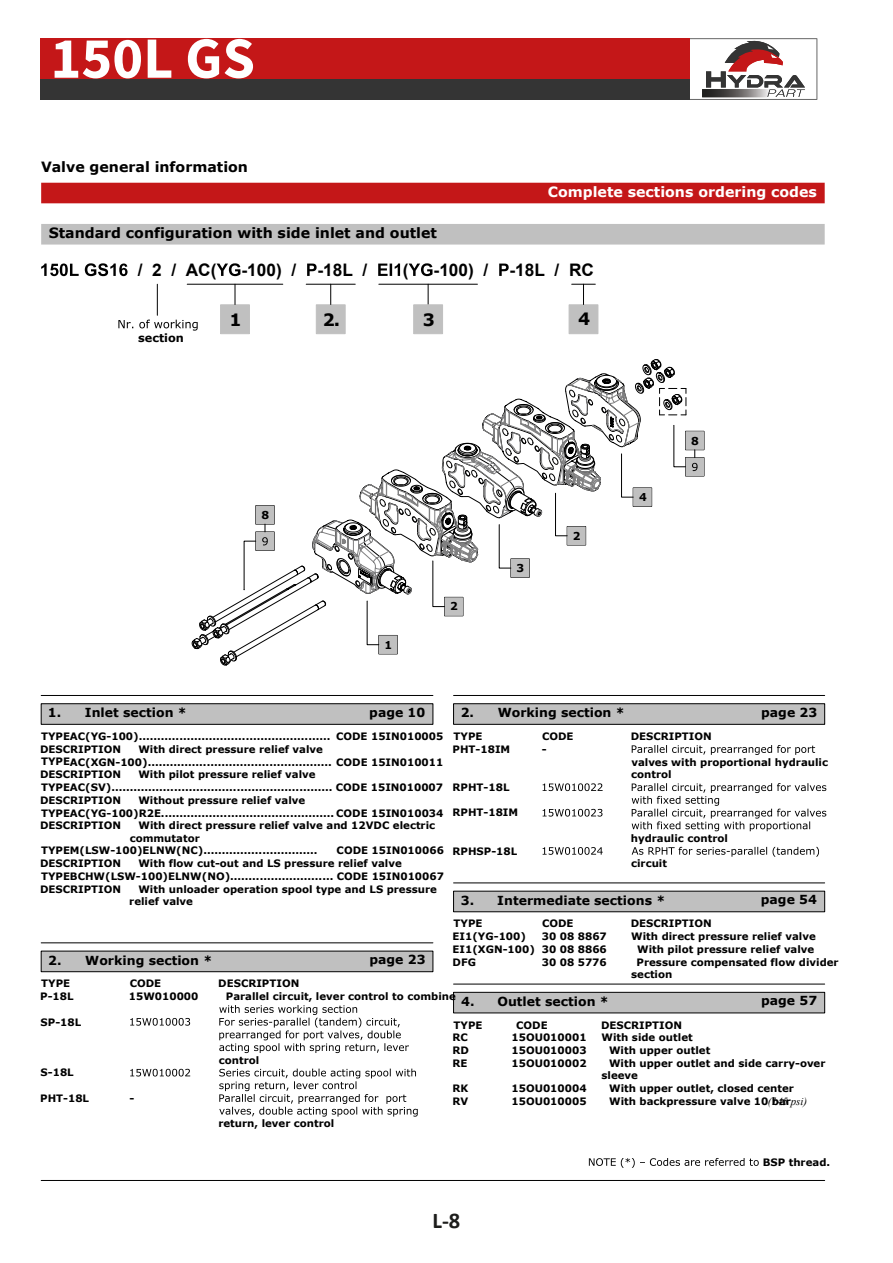
<style>
.page{position:relative;width:893px;height:1263px;background:#fff}
.page>*{position:absolute;margin:0;border:0;box-sizing:border-box;transform-origin:0 0}
.t1{font:700 58.5px "Source Sans Pro";color:#fff}
.t2{font:700 22.5px "Calibri";color:#1d1d1b}
.t3{font:700 17.25px "Arial";color:#000}
.t4{font:700 16.95px "Verdana";color:#000}
.t5{font:700 14.25px "Verdana";color:#000}
.t6{font:700 14.25px "Verdana";color:#fff}
.t7{font:700 12.45px "Verdana";color:#000}
.t8{font:700 11.4px "Verdana";color:#000}
.t9{font:italic 10.95px "Times New Roman";color:#000}
.t10{font:700 10.95px "Verdana";color:#000}
.t11{font:700 10.2px/12.8px "Verdana";color:#000}
.s1{font-size:17.4px}
</style>
<div class="page">
<div style="left:41px;top:183px;width:784px;height:20px;background:#c41718"></div>
<hr style="left:41px;top:1180px;width:784px;height:1px;background:#000">
<svg style="left:41px;top:695px;width:392px;height:30px"></svg>
<svg style="left:453px;top:695px;width:372px;height:30px"></svg>
<div style="left:455px;top:893px;width:368px;height:17px;background:#c0c0c0"></div>
<div style="left:453px;top:891px;width:372px;height:21px;border:1px solid #000"></div>
<hr style="left:453px;top:883px;width:372px;height:1px;background:#000">
<div style="left:455px;top:994px;width:368px;height:17px;background:#c0c0c0"></div>
<div style="left:453px;top:992px;width:372px;height:21px;border:1px solid #000"></div>
<hr style="left:453px;top:984px;width:372px;height:1px;background:#000">
<svg style="left:589px;top:1158px;width:170px;height:10px"></svg>
<svg style="left:632px;top:745px;width:183px;height:10px"></svg>
<svg style="left:542px;top:783px;width:284px;height:48px"></svg>
<svg style="left:542px;top:847px;width:277px;height:10px"></svg>
<div style="left:220px;top:305px;width:30px;height:29px;border:1px solid #c0c0c0"></div>
<div style="left:413px;top:305px;width:30px;height:29px;border:1px solid #c0c0c0"></div>
<svg style="left:221px;top:285px;width:28px;height:49px"></svg>
<svg style="left:414px;top:285px;width:28px;height:49px"></svg>
<svg style="left:316px;top:285px;width:29px;height:49px"></svg>
<hr style="left:187px;top:284px;width:96px;height:1px;background:#000">
<hr style="left:306px;top:284px;width:49px;height:1px;background:#000">
<hr style="left:379px;top:284px;width:98px;height:1px;background:#000">
<svg style="left:41px;top:264px;width:38px;height:12px"></svg>
<svg style="left:85px;top:263px;width:43px;height:13px"></svg>
<svg style="left:216px;top:263px;width:24px;height:13px"></svg>
<svg style="left:307px;top:264px;width:10px;height:12px"></svg>
<svg style="left:378px;top:264px;width:22px;height:12px"></svg>
<svg style="left:409px;top:263px;width:23px;height:13px"></svg>
<svg style="left:499px;top:264px;width:10px;height:12px"></svg>
<svg style="left:118px;top:320px;width:80px;height:11px"></svg>
<hr style="left:157px;top:284px;width:1px;height:31px;background:#000">
<svg style="left:569px;top:284px;width:29px;height:50px"></svg>
<div style="left:41px;top:224px;width:784px;height:21px;background:#c0c0c0"></div>
<svg style="left:41px;top:942px;width:392px;height:30px"></svg>
<svg style="left:130px;top:1005px;width:279px;height:48px"></svg>
<svg style="left:130px;top:1069px;width:288px;height:48px"></svg>
<svg style="left:191px;top:359px;width:513px;height:307px"></svg>
<div style="left:40px;top:38px;width:649px;height:42px;background:#c41718"></div>
<div style="left:40px;top:79px;width:649px;height:21px;background:#343434"></div>
<svg style="left:689px;top:38px;width:128px;height:62px"></svg>
<h1 class="t1" style="left:50px;top:19px;width:206px">150L GS</h1>
<h3 class="t5" style="left:41px;top:157px;width:208px">Valve general information</h3>
<h3 class="t5" style="left:49px;top:223px;width:390px">Standard configuration with side inlet and outlet</h3>
<h3 class="t6" style="left:548px;top:182px;width:271px">Complete sections ordering codes</h3>
<h3 class="t3" style="left:138px;top:259px;width:80px">/ 2 / AC(</h3>
<h3 class="t3" style="left:241px;top:259px;width:127px">-100) / -18L /</h3>
<h3 class="t3" style="left:403px;top:259px;width:7px">(</h3>
<h3 class="t3" style="left:434px;top:259px;width:162px">-100) / -18L / RC</h3>
<p class="t8" style="left:138px;top:331px;width:47px">section</p>
<h3 class="t4" style="left:229px;top:308px;width:14px">1</h3>
<h3 class="t4" style="left:323px;top:309px;width:19px">2<span class="s1">.</span></h3>
<h3 class="t4" style="left:423px;top:309px;width:14px">3</h3>
<h3 class="t4" style="left:578px;top:308px;width:14px">4</h3>
<p class="t10" style="left:261px;top:508px;width:9px">8</p>
<p class="t10" style="left:384px;top:638px;width:9px">1</p>
<p class="t10" style="left:450px;top:599px;width:9px">2</p>
<p class="t10" style="left:517px;top:561px;width:9px">3</p>
<p class="t10" style="left:573px;top:528px;width:9px">2</p>
<p class="t10" style="left:639px;top:490px;width:9px">4</p>
<p class="t7" style="left:48px;top:705px;width:140px">1. Inlet section *</p>
<p class="t7" style="left:461px;top:705px;width:165px">2. Working section *</p>
<p class="t7" style="left:369px;top:704px;width:58px">page 10</p>
<p class="t10" style="left:691px;top:434px;width:9px">8</p>
<p class="t7" style="left:761px;top:704px;width:58px">page 23</p>
<p class="t11" style="left:40px;top:730px;width:405px">TYPE AC(YG-100).................................................... CODE 15IN010005<br>DESCRIPTION</p>
<p class="t11" style="left:40px;top:743px;width:405px;text-indent:98px">With direct pressure relief valve<br>TYPE AC(XGN-100).................................................. CODE 15IN010011<br>DESCRIPTION</p>
<p class="t11" style="left:40px;top:768px;width:404px;text-indent:98px">With pilot pressure relief valve<br>TYPE AC(SV)............................................................ CODE 15IN010007<br>DESCRIPTION</p>
<p class="t11" style="left:40px;top:794px;width:405px;text-indent:98px">Without pressure relief valve<br>TYPE AC(YG-100)R2E............................................... CODE 15IN010034<br>DESCRIPTION</p>
<p class="t11" style="left:138px;top:819px;width:298px">With direct pressure relief valve and 12VDC electric</p>
<p class="t11" style="left:130px;top:832px;width:72px">commutator</p>
<p class="t11" style="left:41px;top:844px;width:278px">TYPE M(LSW-100)ELNW(NC)...............................</p>
<p class="t11" style="left:337px;top:844px;width:109px">CODE 15IN010066</p>
<p class="t11" style="left:40px;top:857px;width:82px">DESCRIPTION</p>
<p class="t11" style="left:40px;top:857px;width:405px;text-indent:98px">With flow cut-out and LS pressure relief valve<br>TYPE BCHW(LSW-100)ELNW(NO)............................ CODE 15IN010067<br>DESCRIPTION</p>
<p class="t11" style="left:129px;top:882px;width:309px;text-indent:9px">With unloader operation spool type and LS pressure relief valve</p>
<p class="t11" style="left:453px;top:730px;width:30px">TYPE</p>
<p class="t11" style="left:542px;top:730px;width:33px">CODE</p>
<p class="t11" style="left:631px;top:730px;width:82px">DESCRIPTION</p>
<p class="t11" style="left:453px;top:743px;width:59px">PHT-18IM</p>
<p class="t11" style="left:542px;top:743px;width:6px">-</p>
<p class="t11" style="left:631px;top:755px;width:198px">valves with proportional hydraulic control</p>
<p class="t11" style="left:453px;top:781px;width:58px">RPHT-18L</p>
<p class="t11" style="left:452px;top:806px;width:67px">RPHT-18IM</p>
<p class="t11" style="left:631px;top:832px;width:99px">hydraulic control</p>
<p class="t11" style="left:452px;top:845px;width:66px">RPHSP-18L</p>
<p class="t11" style="left:631px;top:857px;width:37px">circuit</p>
<p class="t7" style="left:461px;top:892px;width:206px">3. Intermediate sections *</p>
<p class="t7" style="left:761px;top:892px;width:58px">page 54</p>
<p class="t11" style="left:453px;top:917px;width:30px">TYPE</p>
<p class="t11" style="left:542px;top:917px;width:33px">CODE</p>
<p class="t11" style="left:631px;top:917px;width:82px">DESCRIPTION</p>
<p class="t11" style="left:453px;top:930px;width:75px">EI1(YG-100)</p>
<p class="t11" style="left:542px;top:930px;width:67px">30 08 8867</p>
<p class="t11" style="left:631px;top:930px;width:186px">With direct pressure relief valve</p>
<p class="t11" style="left:453px;top:943px;width:156px">EI1(XGN-100) 30 08 8866</p>
<p class="t11" style="left:637px;top:943px;width:179px">With pilot pressure relief valve</p>
<p class="t11" style="left:453px;top:956px;width:25px">DFG</p>
<p class="t11" style="left:542px;top:956px;width:67px">30 08 5776</p>
<p class="t11" style="left:631px;top:956px;width:209px;text-indent:5px">Pressure compensated flow divider section</p>
<p class="t7" style="left:48px;top:952px;width:165px">2. Working section *</p>
<p class="t11" style="left:41px;top:977px;width:30px">TYPE</p>
<p class="t11" style="left:130px;top:977px;width:33px">CODE</p>
<p class="t11" style="left:218px;top:977px;width:82px">DESCRIPTION</p>
<p class="t11" style="left:40px;top:990px;width:35px">P-18L</p>
<p class="t11" style="left:129px;top:990px;width:71px">15W010000</p>
<p class="t11" style="left:226px;top:990px;width:231px">Parallel circuit, lever control to combine</p>
<p class="t11" style="left:41px;top:1016px;width:42px">SP-18L</p>
<p class="t11" style="left:219px;top:1054px;width:42px">control</p>
<p class="t11" style="left:41px;top:1066px;width:35px">S-18L</p>
<p class="t11" style="left:40px;top:1092px;width:50px">PHT-18L</p>
<p class="t11" style="left:129px;top:1092px;width:6px">-</p>
<p class="t11" style="left:218px;top:1117px;width:118px">return, lever control</p>
<p class="t7" style="left:369px;top:952px;width:58px">page 23</p>
<p class="t7" style="left:461px;top:993px;width:149px">4. Outlet section *</p>
<p class="t7" style="left:761px;top:993px;width:58px">page 57</p>
<p class="t11" style="left:453px;top:1019px;width:30px">TYPE</p>
<p class="t11" style="left:516px;top:1019px;width:33px">CODE</p>
<p class="t11" style="left:601px;top:1019px;width:82px">DESCRIPTION</p>
<p class="t11" style="left:453px;top:1031px;width:17px">RC</p>
<p class="t11" style="left:511px;top:1031px;width:77px">15OU010001</p>
<p class="t11" style="left:601px;top:1031px;width:93px">With side outlet</p>
<p class="t11" style="left:453px;top:1044px;width:18px">RD</p>
<p class="t11" style="left:511px;top:1044px;width:77px">15OU010003</p>
<p class="t11" style="left:609px;top:1044px;width:103px">With upper outlet</p>
<p class="t11" style="left:453px;top:1057px;width:16px">RE</p>
<p class="t11" style="left:511px;top:1057px;width:77px">15OU010002</p>
<p class="t11" style="left:601px;top:1057px;width:225px;text-indent:8px">With upper outlet and side carry-over sleeve</p>
<p class="t11" style="left:453px;top:1082px;width:17px">RK</p>
<p class="t11" style="left:511px;top:1082px;width:77px">15OU010004</p>
<p class="t11" style="left:609px;top:1082px;width:186px">With upper outlet, closed center</p>
<p class="t11" style="left:453px;top:1095px;width:17px">RV</p>
<p class="t11" style="left:511px;top:1095px;width:77px">15OU010005</p>
<p class="t11" style="left:609px;top:1095px;width:183px">With backpressure valve 10 bar</p>
<p class="t9" style="left:768px;top:1094px;width:41px">(145 psi)</p>
<h2 class="t2" style="left:432px;top:1205px;width:29px">L-8</h2>
<p class="t11" style="left:763px;top:1156px;width:69px">BSP thread.</p>
</div>
